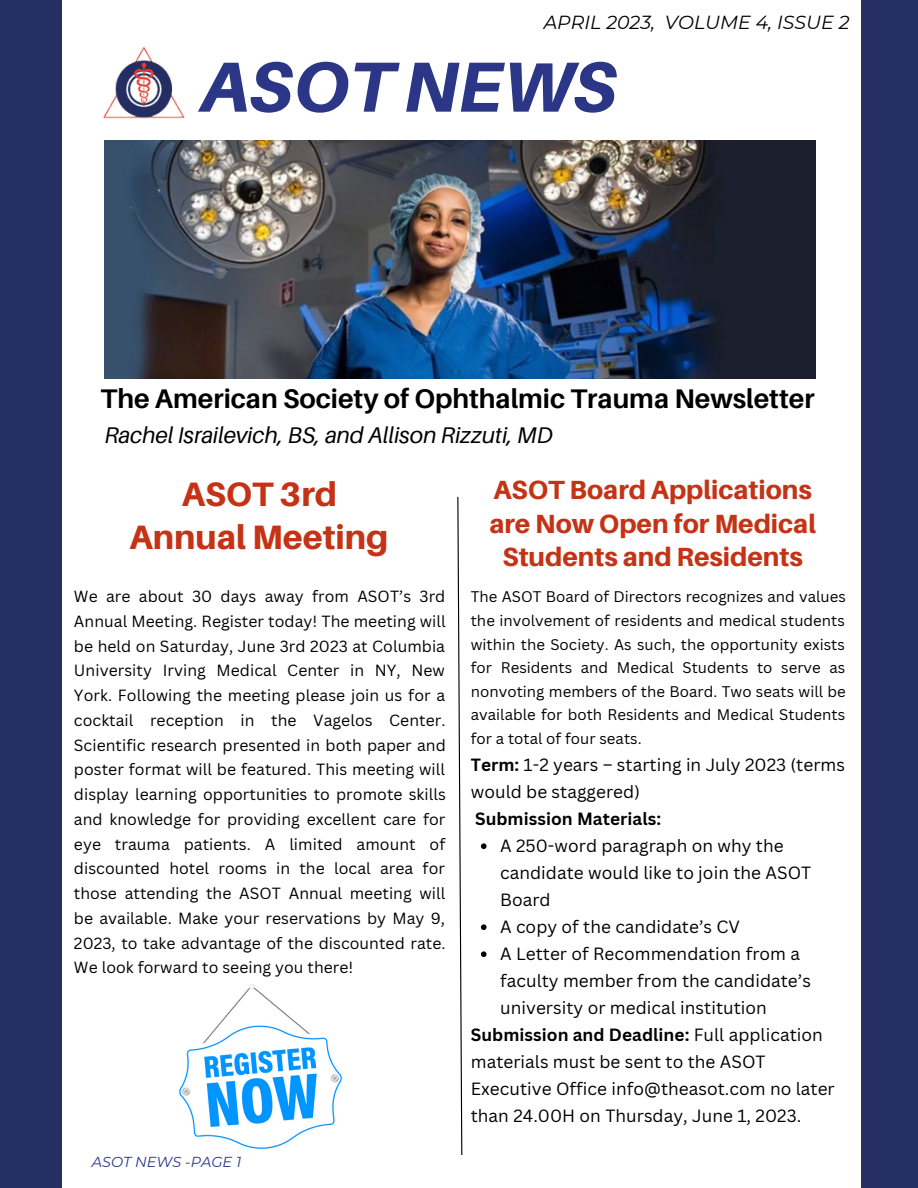
<style>
.page{position:relative;width:918px;height:1188px;background:#fff}
.page>*{position:absolute;margin:0;border:0;box-sizing:border-box;transform-origin:0 0}
.t1{font:italic 800 70.95px "Aileron";color:#2b3786}
.t2{font:800 33.9px/42.8px "Aileron";color:#c43315;text-align:center}
.t3{font:700 27px "Aileron";color:#000}
.t4{font:800 26.25px/33.8px "Aileron";color:#c43315;text-align:center}
.t5{font:italic 22.65px "Aileron";color:#000}
.t6{font:italic 18.9px "Montserrat";color:#000}
.t7{font:17.25px/27px "Canva Sans";letter-spacing:.005em;color:#000}
.t8{font:700 17.25px "Canva Sans";letter-spacing:.005em;color:#000}
.t9{font:15.75px/24.8px "Canva Sans";letter-spacing:.005em;color:#000;text-align:justify}
.t10{font:15px/23.7px "Canva Sans";letter-spacing:.005em;color:#000;text-align:justify}
.t11{font:italic 14.4px "Montserrat";color:#2b3786}
.s1{font-weight:700}
</style>
<div class="page">
<div style="left:861px;top:0;width:57px;height:1188px;background:#262f62"></div>
<img style="left:61px;top:35px;width:124px;height:86px">
<img style="left:105px;top:141px;width:710px;height:237px">
<div style="left:0;top:0;width:61px;height:1188px;background:#262f62"></div>
<img style="left:179px;top:985px;width:163px;height:164px">
<svg style="left:481px;top:843px;width:6px;height:6px"></svg>
<svg style="left:481px;top:924px;width:6px;height:6px"></svg>
<svg style="left:481px;top:951px;width:6px;height:6px"></svg>
<svg style="left:457px;top:496px;width:6px;height:659px"></svg>
<p class="t6" style="left:544px;top:11px;width:307px">APRIL 2023, VOLUME 4, ISSUE 2</p>
<h1 class="t1" style="left:201px;top:43px;width:418px">ASOTNEWS</h1>
<h3 class="t3" style="left:101px;top:382px;width:715px">The American Society of Ophthalmic Trauma Newsletter</h3>
<h3 class="t5" style="left:105px;top:421px;width:450px">Rachel Israilevich, BS, and Allison Rizzuti, MD</h3>
<h2 class="t2" style="left:129px;top:472px;width:261px">ASOT 3rd<br>Annual Meeting</h2>
<p class="t9" style="left:74px;top:584px;width:374px">We are about 30 days away from ASOT’s 3rd Annual Meeting. Register today! The meeting will be held on Saturday, June 3rd 2023 at Columbia University Irving Medical Center in NY, New York. Following the meeting please join us for a cocktail reception in the Vagelos Center.<br>Scientific research presented in both paper and poster format will be featured. This meeting will display learning opportunities to promote skills and knowledge for providing excellent care for eye trauma patients. A limited amount of discounted hotel rooms in the local area for those attending the ASOT Annual meeting will be available. Make your reservations by May 9, 2023, to take advantage of the discounted rate.<br>We look forward to seeing you there!</p>
<p class="t11" style="left:92px;top:1153px;width:151px">ASOT NEWS -PAGE 1</p>
<h3 class="t4" style="left:489px;top:472px;width:328px">ASOT Board Applications are Now Open for Medical<br>Students and Residents</h3>
<p class="t10" style="left:471px;top:585px;width:377px">The ASOT Board of Directors recognizes and values the involvement of residents and medical students within the Society. As such, the opportunity exists for Residents and Medical Students to serve as nonvoting members of the Board. Two seats will be available for both Residents and Medical Students for a total of four seats.</p>
<p class="t7" style="left:471px;top:751px;width:376px"><span class="s1">Term:</span> 1-2 years – starting in July 2023 (terms would be staggered)</p>
<p class="t8" style="left:475px;top:807px;width:188px">Submission Materials:</p>
<p class="t7" style="left:500px;top:832px;width:313px">A 250-word paragraph on why the candidate would like to join the ASOT<br>Board<br>A copy of the candidate’s CV<br>A Letter of Recommendation from a faculty member from the candidate’s university or medical institution</p>
<p class="t7" style="left:471px;top:1021px;width:366px"><span class="s1">Submission and Deadline:</span> Full application materials must be sent to the ASOT Executive Office info@theasot.com no later than 24.00H on Thursday, June 1, 2023.</p>
</div>
